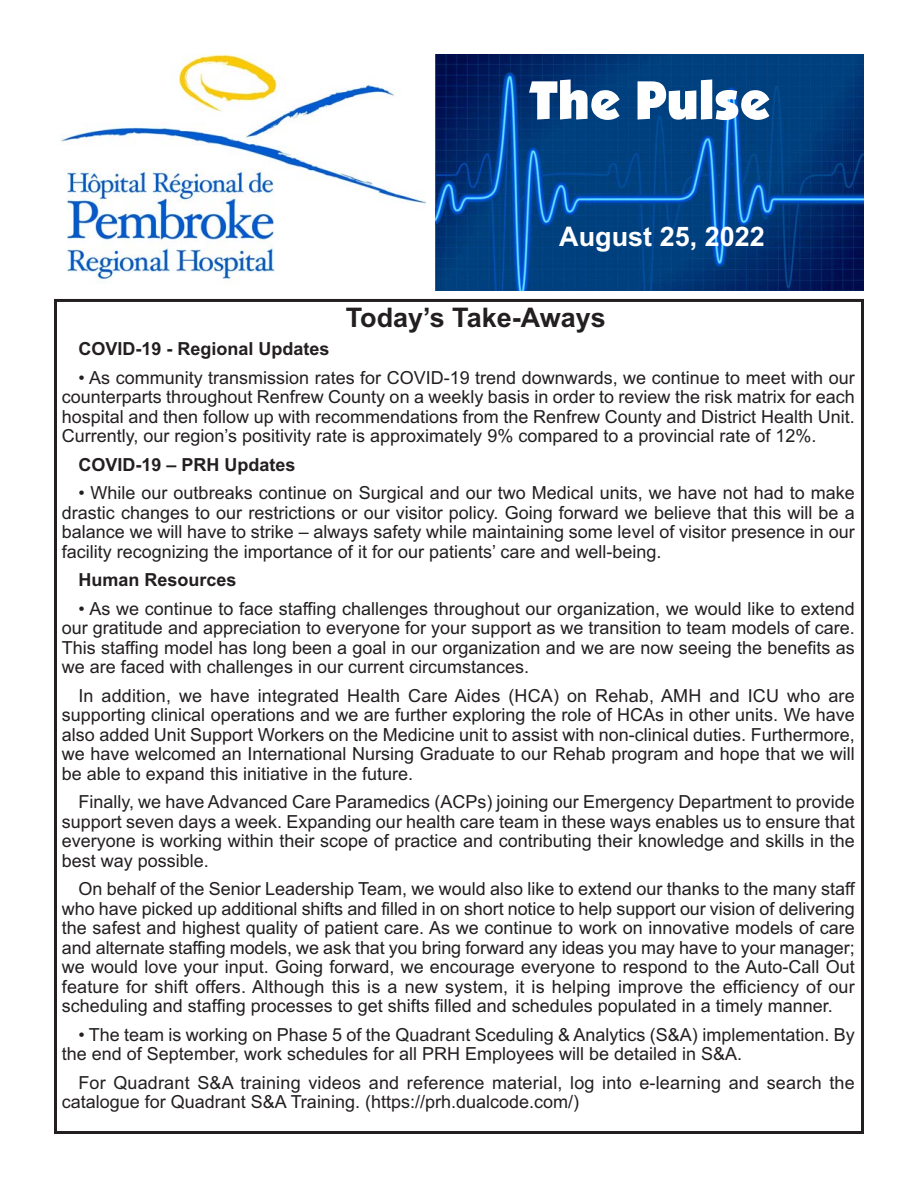
<style>
.page{position:relative;width:918px;height:1188px;background:#fff}
.page>*{position:absolute;margin:0;border:0;box-sizing:border-box;transform-origin:0 0}
.t1{font:54px "Boulder";color:#fff}
.t2{font:700 27px "Arial";color:#231f20}
.t3{font:700 27px "Arial";color:#fff}
.t4{font:18px/19.5px "Arial";color:#231f20;text-align:justify}
.t5{font:700 18px "Arial";color:#231f20}
</style>
<div class="page">
<img style="left:61px;top:54px;width:365px;height:230px">
<img style="left:435px;top:54px;width:429px;height:236px">
<p class="t1" style="left:529px;top:69px;width:242px">The Pulse</p>
<p class="t3" style="left:559px;top:227px;width:207px">August 25, 2022</p>
<p class="t2" style="left:346px;top:308px;width:262px">Today’s Take-Aways</p>
<p class="t5" style="left:78px;top:342px;width:253px">COVID-19 - Regional Updates</p>
<p class="t4" style="left:62px;top:369px;width:794px;text-indent:17px">• As community transmission rates for COVID-19 trend downwards, we continue to meet with our counterparts throughout Renfrew County on a weekly basis in order to review the risk matrix for each hospital and then follow up with recommendations from the Renfrew County and District Health Unit.<br>Currently, our region’s positivity rate is approximately 9% compared to a provincial rate of 12%.</p>
<p class="t5" style="left:78px;top:458px;width:219px">COVID-19 – PRH Updates</p>
<p class="t4" style="left:62px;top:485px;width:794px;text-indent:16px">• While our outbreaks continue on Surgical and our two Medical units, we have not had to make drastic changes to our restrictions or our visitor policy. Going forward we believe that this will be a balance we will have to strike – always safety while maintaining some level of visitor presence in our facility recognizing the importance of it for our patients’ care and well-being.</p>
<p class="t5" style="left:78px;top:573px;width:160px">Human Resources</p>
<p class="t4" style="left:62px;top:600px;width:794px;text-indent:16px">• As we continue to face staffing challenges throughout our organization, we would like to extend our gratitude and appreciation to everyone for your support as we transition to team models of care.<br>This staffing model has long been a goal in our organization and we are now seeing the benefits as we are faced with challenges in our current circumstances.</p>
<p class="t4" style="left:62px;top:687px;width:794px;text-indent:17px">In addition, we have integrated Health Care Aides (HCA) on Rehab, AMH and ICU who are supporting clinical operations and we are further exploring the role of HCAs in other units. We have also added Unit Support Workers on the Medicine unit to assist with non-clinical duties. Furthermore, we have welcomed an International Nursing Graduate to our Rehab program and hope that we will be able to expand this initiative in the future.</p>
<p class="t4" style="left:62px;top:794px;width:794px;text-indent:17px">Finally, we have Advanced Care Paramedics (ACPs) joining our Emergency Department to provide support seven days a week. Expanding our health care team in these ways enables us to ensure that everyone is working within their scope of practice and contributing their knowledge and skills in the best way possible.</p>
<p class="t4" style="left:62px;top:881px;width:794px;text-indent:17px">On behalf of the Senior Leadership Team, we would also like to extend our thanks to the many staff who have picked up additional shifts and filled in on short notice to help support our vision of delivering the safest and highest quality of patient care. As we continue to work on innovative models of care and alternate staffing models, we ask that you bring forward any ideas you may have to your manager; we would love your input. Going forward, we encourage everyone to respond to the Auto-Call Out feature for shift offers. Although this is a new system, it is helping improve the efficiency of our scheduling and staffing processes to get shifts filled and schedules populated in a timely manner.</p>
<p class="t4" style="left:62px;top:1026px;width:794px;text-indent:17px">• The team is working on Phase 5 of the Quadrant Sceduling &amp; Analytics (S&amp;A) implementation. By the end of September, work schedules for all PRH Employees will be detailed in S&amp;A.</p>
<p class="t4" style="left:62px;top:1074px;width:794px;text-indent:17px">For Quadrant S&amp;A training videos and reference material, log into e-learning and search the catalogue for Quadrant S&amp;A Training. (https://prh.dualcode.com/)</p>
</div>
